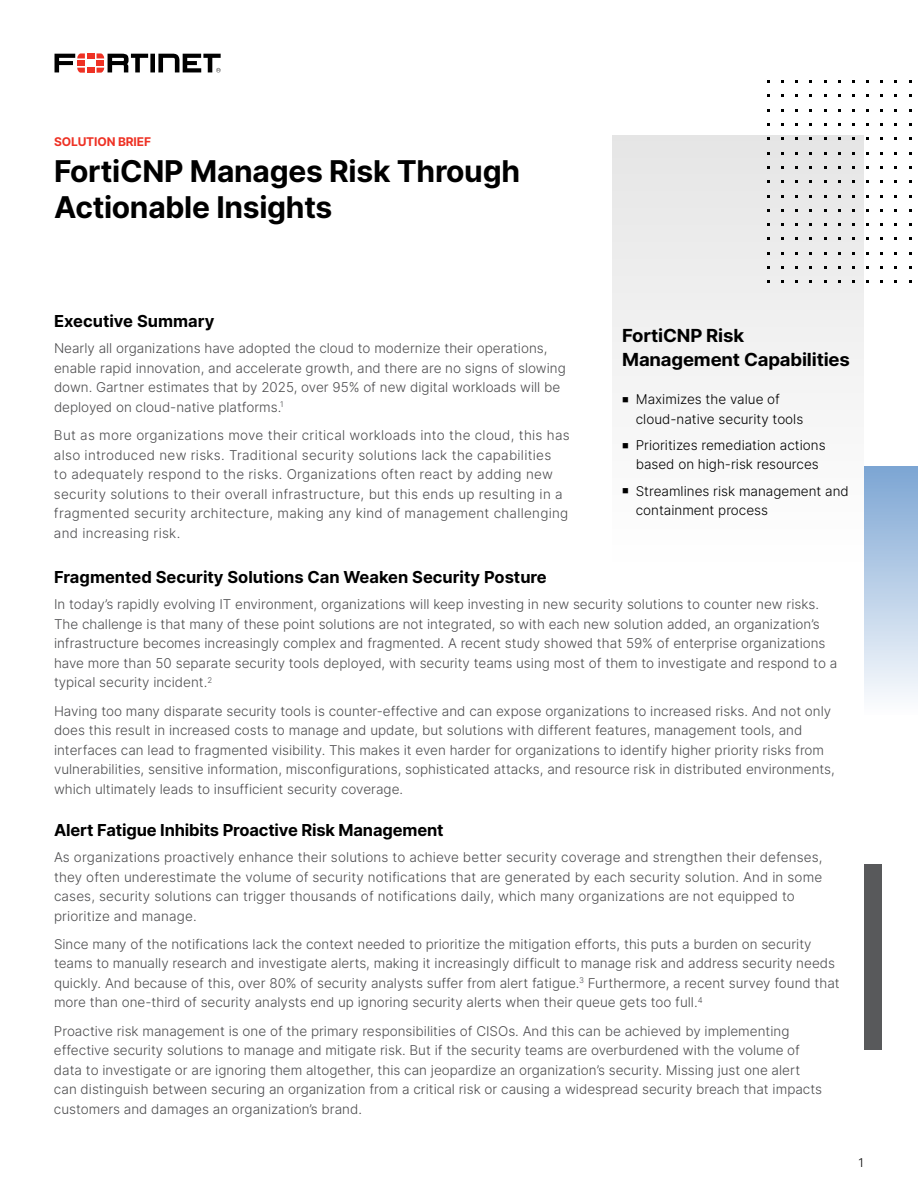
<style>
.page{position:relative;width:918px;height:1188px;background:#fff}
.page>*{position:absolute;margin:0;border:0;box-sizing:border-box;transform-origin:0 0}
.t1{font:700 30px/36px "Inter";letter-spacing:-.01em;color:#000}
.t2{font:700 18px/24px "Inter";letter-spacing:-.01em;color:#000}
.t3{font:700 16.5px "Inter";color:#000}
.t4{font:300 13.5px/19.5px "Inter";color:#4d4d4f}
.t5{font:300 13.5px/19.5px "Inter";letter-spacing:.02em;color:#4d4d4f}
.t6{font:300 13.5px/19.5px "Inter";color:#000}
.t7{font:700 12px "Inter";letter-spacing:-.01em;color:#ee3124}
.t8{font:300 12px "Inter";color:#000}
</style>
<div class="page">
<svg style="left:55px;top:53px;width:166px;height:20px"></svg>
<div style="left:613px;top:135px;width:251px;height:432px;background:#f2f2f2"></div>
<div style="left:864px;top:864px;width:17px;height:185px;background:#58595b"></div>
<div style="left:864px;top:467px;width:54px;height:248px;background:linear-gradient(to bottom,#7ca6d3,#fdfdfe)"></div>
<p class="t7" style="left:54px;top:133px;width:99px">SOLUTION BRIEF</p>
<h1 class="t1" style="left:54px;top:153px;width:468px">FortiCNP Manages Risk Through<br>Actionable Insights</h1>
<p class="t3" style="left:54px;top:309px;width:162px">Executive Summary</p>
<p class="t4" style="left:54px;top:338px;width:513px">Nearly all organizations have adopted the cloud to modernize their operations, enable rapid innovation, and accelerate growth, and there are no signs of slowing down. Gartner estimates that by 2025, over 95% of new digital workloads will be deployed on cloud-native platforms.<sup>1</sup></p>
<p class="t5" style="left:54px;top:425px;width:517px">But as more organizations move their critical workloads into the cloud, this has also introduced new risks. Traditional security solutions lack the capabilities<br>to adequately respond to the risks. Organizations often react by adding new security solutions to their overall infrastructure, but this ends up resulting in a fragmented security architecture, making any kind of management challenging and increasing risk.</p>
<h2 class="t2" style="left:622px;top:323px;width:229px">FortiCNP Risk<br>Management Capabilities</h2>
<p class="t6" style="left:636px;top:389px;width:169px;text-indent:-14px">■ Maximizes the value of cloud-native security tools</p>
<p class="t6" style="left:622px;top:435px;width:205px;text-align:center">■ Prioritizes remediation actions based on high-risk resources</p>
<p class="t6" style="left:636px;top:481px;width:215px;text-indent:-14px">■ Streamlines risk management and containment process</p>
<p class="t3" style="left:54px;top:565px;width:494px">Fragmented Security Solutions Can Weaken Security Posture</p>
<p class="t4" style="left:54px;top:595px;width:785px">In today’s rapidly evolving IT environment, organizations will keep investing in new security solutions to counter new risks.<br>The challenge is that many of these point solutions are not integrated, so with each new solution added, an organization’s infrastructure becomes increasingly complex and fragmented. A recent study showed that 59% of enterprise organizations have more than 50 separate security tools deployed, with security teams using most of them to investigate and respond to a typical security incident.<sup>2</sup></p>
<p class="t4" style="left:54px;top:701px;width:782px">Having too many disparate security tools is counter-effective and can expose organizations to increased risks. And not only does this result in increased costs to manage and update, but solutions with different features, management tools, and interfaces can lead to fragmented visibility. This makes it even harder for organizations to identify higher priority risks from vulnerabilities, sensitive information, misconfigurations, sophisticated attacks, and resource risk in distributed environments, which ultimately leads to insufficient security coverage.</p>
<p class="t3" style="left:54px;top:818px;width:391px">Alert Fatigue Inhibits Proactive Risk Management</p>
<p class="t4" style="left:54px;top:847px;width:770px">As organizations proactively enhance their solutions to achieve better security coverage and strengthen their defenses, they often underestimate the volume of security notifications that are generated by each security solution. And in some cases, security solutions can trigger thousands of notifications daily, which many organizations are not equipped to prioritize and manage.</p>
<p class="t4" style="left:54px;top:934px;width:787px">Since many of the notifications lack the context needed to prioritize the mitigation efforts, this puts a burden on security teams to manually research and investigate alerts, making it increasingly difficult to manage risk and address security needs quickly. And because of this, over 80% of security analysts suffer from alert fatigue.<sup>3</sup> Furthermore, a recent survey found that more than one-third of security analysts end up ignoring security alerts when their queue gets too full.<sup>4</sup></p>
<p class="t4" style="left:54px;top:1021px;width:770px">Proactive risk management is one of the primary responsibilities of CISOs. And this can be achieved by implementing effective security solutions to manage and mitigate risk. But if the security teams are overburdened with the volume of data to investigate or are ignoring them altogether, this can jeopardize an organization’s security. Missing just one alert can distinguish between securing an organization from a critical risk or causing a widespread security breach that impacts customers and damages an organization’s brand.</p>
<p class="t8" style="left:859px;top:1154px;width:7px">1</p>
</div>
